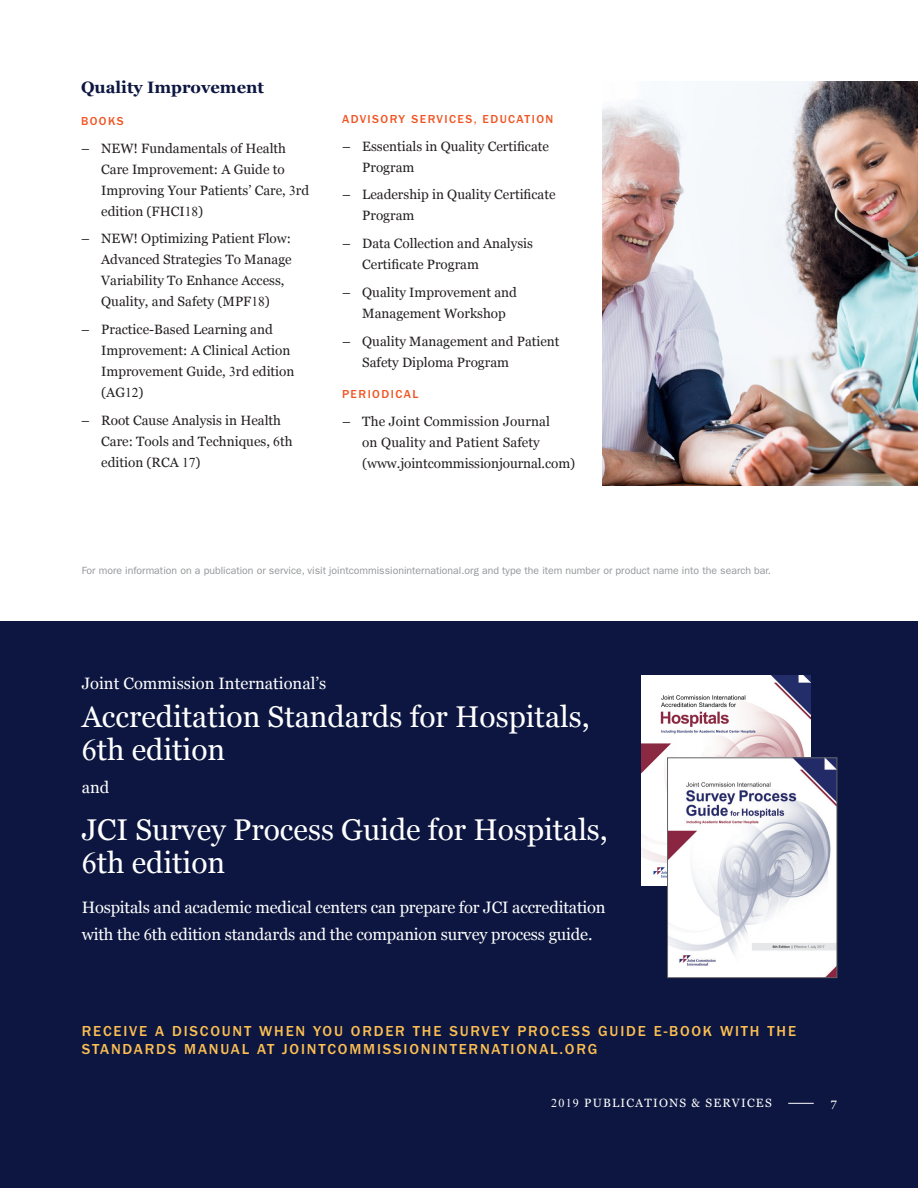
<style>
.page{position:relative;width:918px;height:1188px;background:#fff}
.page>*{position:absolute;margin:0;border:0;box-sizing:border-box;transform-origin:0 0}
._11_Body_Copy{font:30px/33px "Georgia";color:#fff}
._11_Body_Copy-2{font:16.5px/27px "Georgia";letter-spacing:-.01em;color:#fff}
.Section_Title_-_Oran{font:700 16.5px "Georgia";color:#0c1640}
.CTA_Title_-_Navy{font:500 15px/18px "ITC Franklin Gothic Std";letter-spacing:.12em;color:#fdbf51}
.t1{font:13.5px/21px "Georgia";color:#231f20}
.Section_Title_-_Oran-2{font:500 12px "ITC Franklin Gothic Std";letter-spacing:.12em;color:#f15422}
.t2{font:12px "Georgia";letter-spacing:.1em;color:#fff}
._12pt_Subhead{font:10.5px "ITC Franklin Gothic Std";color:#939598}
.s1{font-family:"Times New Roman"}
</style>
<div class="page">
<div style="left:0;top:621px;width:918px;height:567px;background:#0c1640"></div>
<img style="left:641px;top:675px;width:170px;height:210px">
<img style="left:669px;top:759px;width:166px;height:217px">
<div style="left:667px;top:757px;width:170px;height:221px;border:1px solid #636366"></div>
<svg style="left:788px;top:1103px;width:26px;height:1px"></svg>
<img style="left:603px;top:81px;width:315px;height:405px">
<p class="Section_Title_-_Oran" style="left:81px;top:75px;width:185px">Quality Improvement</p>
<p class="Section_Title_-_Oran-2" style="left:81px;top:114px;width:44px">BOOKS</p>
<p class="t1" style="left:101px;top:137px;width:209px;text-indent:-20px">– NEW! Fundamentals of Health<br>Care Improvement: A Guide to<br>Improving Your Patients’ Care, <span class="s1">3</span>rd edition (FHCI<span class="s1">18</span>)</p>
<p class="t1" style="left:101px;top:228px;width:192px;text-indent:-20px">– NEW! Optimizing Patient Flow:<br>Advanced Strategies To Manage<br>Variability To Enhance Access,<br>Quality, and Safety (MPF<span class="s1">18</span>)</p>
<p class="t1" style="left:101px;top:319px;width:195px;text-indent:-20px">– Practice-Based Learning and<br>Improvement: A Clinical Action<br>Improvement Guide, <span class="s1">3</span>rd edition (AG<span class="s1">12</span>)</p>
<p class="t1" style="left:101px;top:409px;width:193px;text-indent:-20px">– Root Cause Analysis in Health<br>Care: Tools and Techniques, <span class="s1">6</span>th edition (RCA <span class="s1">17</span>)</p>
<p class="Section_Title_-_Oran-2" style="left:342px;top:112px;width:213px">ADVISORY SERVICES, EDUCATION</p>
<p class="t1" style="left:362px;top:135px;width:188px;text-indent:-20px">– Essentials in Quality Certificate<br>Program</p>
<p class="t1" style="left:362px;top:184px;width:195px;text-indent:-20px">– Leadership in Quality Certificate<br>Program</p>
<p class="t1" style="left:362px;top:233px;width:172px;text-indent:-20px">– Data Collection and Analysis<br>Certificate Program</p>
<p class="t1" style="left:362px;top:281px;width:156px;text-indent:-20px">– Quality Improvement and<br>Management Workshop</p>
<p class="t1" style="left:362px;top:330px;width:199px;text-indent:-20px">– Quality Management and Patient<br>Safety Diploma Program</p>
<p class="Section_Title_-_Oran-2" style="left:342px;top:388px;width:78px">PERIODICAL</p>
<p class="t1" style="left:362px;top:410px;width:215px;text-indent:-20px">– The Joint Commission Journal<br>on Quality and Patient Safety (www.jointcommissionjournal.com)</p>
<p class="_12pt_Subhead" style="left:82px;top:565px;width:691px">For more information on a publication or service, visit jointcommissioninternational.org and type the item number or product name into the search bar.</p>
<p class="_11_Body_Copy-2" style="left:82px;top:669px;width:246px">Joint Commission International’s</p>
<p class="_11_Body_Copy" style="left:82px;top:698px;width:510px">Accreditation Standards for Hospitals,<br><span class="s1">6</span>th edition</p>
<p class="_11_Body_Copy-2" style="left:82px;top:773px;width:29px">and</p>
<p class="_11_Body_Copy" style="left:82px;top:812px;width:528px">JCI Survey Process Guide for Hospitals,<br><span class="s1">6</span>th edition</p>
<p class="_11_Body_Copy-2" style="left:82px;top:893px;width:526px">Hospitals and academic medical centers can prepare for JCI accreditation with the <span class="s1">6</span>th edition standards and the companion survey process guide.</p>
<p class="CTA_Title_-_Navy" style="left:82px;top:1022px;width:716px">RECEIVE A DISCOUNT WHEN YOU ORDER THE SURVEY PROCESS GUIDE E-BOOK WITH THE<br>STANDARDS MANUAL AT JOINTCOMMISSIONINTERNATIONAL.ORG</p>
<p class="t2" style="left:551px;top:1094px;width:222px"><span class="s1">2019</span> PUBLICATIONS &amp; SERVICES</p>
<p class="t2" style="left:831px;top:1094px;width:8px">7</p>
</div>
